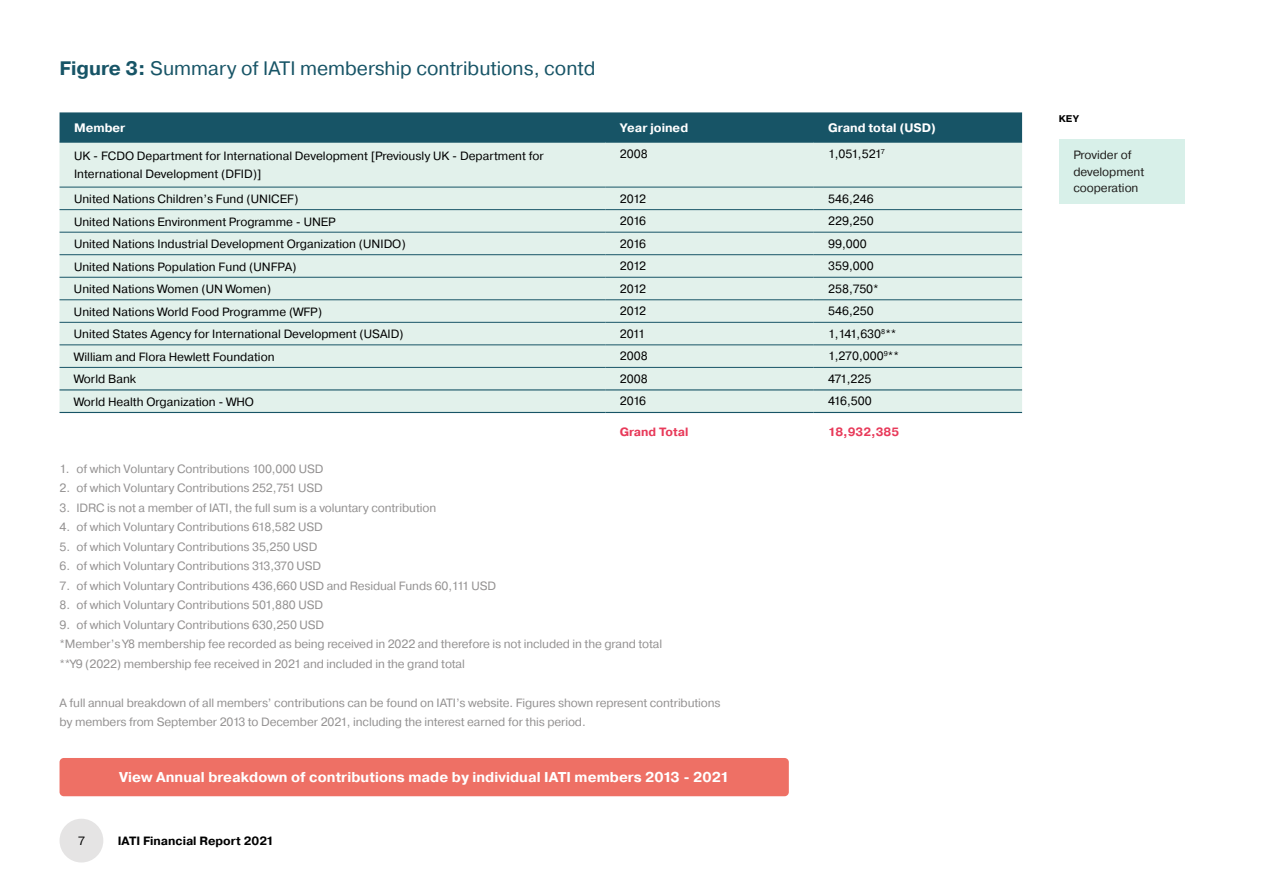
<style>
.page{position:relative;width:1263px;height:893px;background:#fff}
.page>*{position:absolute;margin:0;border:0;box-sizing:border-box;transform-origin:0 0}
.t1{font:19.5px "Pragmatica";color:#175466}
.t2{font:700 14.25px "Pragmatica";letter-spacing:.005em;color:#fff}
.t3{font:700 12.3px "Pragmatica";color:#fff}
.t4{font:12px/19.5px "Pragmatica";letter-spacing:-.01em;color:#949292}
.t5{font:12px/18px "Pragmatica";color:#000}
.t6{font:12px/16.5px "Pragmatica";letter-spacing:-.005em;color:#201f1d}
.t7{font:700 12px "Pragmatica";color:#000}
.t8{font:700 12px "Pragmatica";color:#e83a5a}
.t9{font:700 9.75px "Pragmatica";color:#000}
.s1{font-weight:700}
</style>
<div class="page">
<div style="left:60px;top:819px;width:43px;height:43px;background:#e5e4e4;border-radius:50%"></div>
<div style="left:60px;top:112px;width:962px;height:30px;background:#175466"></div>
<div style="left:60px;top:143px;width:962px;height:269px;background:#e2f1eb"></div>
<hr style="left:60px;top:142px;width:545px;height:1px;background:#175466">
<hr style="left:605px;top:142px;width:209px;height:1px;background:#175466">
<hr style="left:814px;top:142px;width:208px;height:1px;background:#175466">
<hr style="left:60px;top:187px;width:545px;height:1px;background:#175466">
<hr style="left:605px;top:187px;width:209px;height:1px;background:#175466">
<hr style="left:814px;top:187px;width:208px;height:1px;background:#175466">
<hr style="left:60px;top:209px;width:545px;height:1px;background:#175466">
<hr style="left:605px;top:209px;width:209px;height:1px;background:#175466">
<hr style="left:814px;top:209px;width:208px;height:1px;background:#175466">
<hr style="left:60px;top:232px;width:545px;height:1px;background:#175466">
<hr style="left:605px;top:232px;width:209px;height:1px;background:#175466">
<hr style="left:814px;top:232px;width:208px;height:1px;background:#175466">
<hr style="left:60px;top:254px;width:545px;height:1px;background:#175466">
<hr style="left:605px;top:254px;width:209px;height:1px;background:#175466">
<hr style="left:814px;top:254px;width:208px;height:1px;background:#175466">
<hr style="left:60px;top:277px;width:545px;height:1px;background:#175466">
<hr style="left:605px;top:277px;width:209px;height:1px;background:#175466">
<hr style="left:814px;top:277px;width:208px;height:1px;background:#175466">
<hr style="left:60px;top:300px;width:545px;height:1px;background:#175466">
<hr style="left:605px;top:300px;width:209px;height:1px;background:#175466">
<hr style="left:814px;top:300px;width:208px;height:1px;background:#175466">
<hr style="left:60px;top:322px;width:545px;height:1px;background:#175466">
<hr style="left:605px;top:322px;width:209px;height:1px;background:#175466">
<hr style="left:814px;top:322px;width:208px;height:1px;background:#175466">
<hr style="left:60px;top:345px;width:545px;height:1px;background:#175466">
<hr style="left:605px;top:345px;width:209px;height:1px;background:#175466">
<hr style="left:814px;top:345px;width:208px;height:1px;background:#175466">
<hr style="left:60px;top:367px;width:545px;height:1px;background:#175466">
<hr style="left:605px;top:367px;width:209px;height:1px;background:#175466">
<hr style="left:814px;top:367px;width:208px;height:1px;background:#175466">
<hr style="left:60px;top:389px;width:545px;height:1px;background:#175466">
<hr style="left:605px;top:389px;width:209px;height:1px;background:#175466">
<hr style="left:814px;top:389px;width:208px;height:1px;background:#175466">
<hr style="left:60px;top:412px;width:545px;height:1px;background:#175466">
<hr style="left:605px;top:412px;width:209px;height:1px;background:#175466">
<hr style="left:814px;top:412px;width:208px;height:1px;background:#175466">
<div style="left:1059px;top:139px;width:126px;height:64px;background:#d8f0e9"></div>
<div style="left:60px;top:758px;width:729px;height:38px;background:#ee7065;border-radius:4px"></div>
<h1 class="t1" style="left:60px;top:56px;width:537px"><span class="s1">Figure 3:</span> Summary of IATI membership contributions, contd</h1>
<p class="t3" style="left:74px;top:120px;width:53px">Member</p>
<p class="t3" style="left:620px;top:120px;width:70px">Year joined</p>
<p class="t3" style="left:828px;top:120px;width:109px">Grand total (USD)</p>
<p class="t5" style="left:74px;top:147px;width:471px">UK - FCDO Department for International Development [Previously UK - Department for<br>International Development (DFID)]</p>
<p class="t5" style="left:620px;top:145px;width:29px">2008</p>
<p class="t5" style="left:828px;top:145px;width:58px">1,051,521<sup>7</sup></p>
<p class="t5" style="left:74px;top:190px;width:226px">United Nations Children’s Fund (UNICEF)</p>
<p class="t5" style="left:620px;top:190px;width:28px">2012</p>
<p class="t5" style="left:828px;top:190px;width:47px">546,246</p>
<p class="t5" style="left:74px;top:213px;width:263px">United Nations Environment Programme - UNEP</p>
<p class="t5" style="left:620px;top:212px;width:28px">2016</p>
<p class="t5" style="left:828px;top:212px;width:47px">229,250</p>
<p class="t5" style="left:74px;top:235px;width:333px">United Nations Industrial Development Organization (UNIDO)</p>
<p class="t5" style="left:620px;top:235px;width:28px">2016</p>
<p class="t5" style="left:828px;top:235px;width:40px">99,000</p>
<p class="t5" style="left:74px;top:258px;width:224px">United Nations Population Fund (UNFPA)</p>
<p class="t5" style="left:620px;top:257px;width:28px">2012</p>
<p class="t5" style="left:828px;top:257px;width:47px">359,000</p>
<p class="t5" style="left:74px;top:280px;width:199px">United Nations Women (UN Women)</p>
<p class="t5" style="left:620px;top:280px;width:28px">2012</p>
<p class="t5" style="left:828px;top:280px;width:52px">258,750*</p>
<p class="t5" style="left:74px;top:303px;width:250px">United Nations World Food Programme (WFP)</p>
<p class="t5" style="left:620px;top:302px;width:28px">2012</p>
<p class="t5" style="left:828px;top:302px;width:47px">546,250</p>
<p class="t5" style="left:74px;top:325px;width:331px">United States Agency for International Development (USAID)</p>
<p class="t5" style="left:620px;top:325px;width:27px">2011</p>
<p class="t5" style="left:828px;top:325px;width:70px">1,141,630<sup>8</sup>**</p>
<p class="t5" style="left:74px;top:348px;width:202px">William and Flora Hewlett Foundation</p>
<p class="t5" style="left:620px;top:347px;width:29px">2008</p>
<p class="t5" style="left:828px;top:347px;width:72px">1,270,000<sup>9</sup>**</p>
<p class="t5" style="left:74px;top:370px;width:64px">World Bank</p>
<p class="t5" style="left:620px;top:370px;width:29px">2008</p>
<p class="t5" style="left:828px;top:370px;width:45px">471,225</p>
<p class="t5" style="left:74px;top:393px;width:181px">World Health Organization - WHO</p>
<p class="t5" style="left:620px;top:392px;width:28px">2016</p>
<p class="t5" style="left:828px;top:392px;width:45px">416,500</p>
<p class="t8" style="left:620px;top:424px;width:70px">Grand Total</p>
<p class="t8" style="left:828px;top:424px;width:72px">18,932,385</p>
<p class="t4" style="left:60px;top:459px;width:265px">1. of which Voluntary Contributions 100,000 USD</p>
<p class="t4" style="left:60px;top:479px;width:265px">2. of which Voluntary Contributions 252,751 USD</p>
<p class="t4" style="left:60px;top:498px;width:378px">3. IDRC is not a member of IATI, the full sum is a voluntary contribution</p>
<p class="t4" style="left:60px;top:518px;width:265px">4. of which Voluntary Contributions 618,582 USD</p>
<p class="t4" style="left:60px;top:537px;width:259px">5. of which Voluntary Contributions 35,250 USD</p>
<p class="t4" style="left:60px;top:557px;width:263px">6. of which Voluntary Contributions 313,370 USD</p>
<p class="t4" style="left:60px;top:576px;width:438px">7. of which Voluntary Contributions 436,660 USD and Residual Funds 60,111 USD</p>
<p class="t4" style="left:60px;top:596px;width:265px">8. of which Voluntary Contributions 501,880 USD</p>
<p class="t4" style="left:60px;top:615px;width:604px">9. of which Voluntary Contributions 630,250 USD<br>*Member’s Y8 membership fee recorded as being received in 2022 and therefore is not included in the grand total **Y9 (2022) membership fee received in 2021 and included in the grand total</p>
<p class="t4" style="left:60px;top:693px;width:662px">A full annual breakdown of all members’ contributions can be found on IATI’s website. Figures shown represent contributions by members from September 2013 to December 2021, including the interest earned for this period.</p>
<p class="t2" style="left:119px;top:768px;width:612px">View Annual breakdown of contributions made by individual IATI members 2013 - 2021</p>
<p class="t5" style="left:78px;top:832px;width:8px">7</p>
<p class="t7" style="left:118px;top:833px;width:158px">IATI Financial Report 2021</p>
<p class="t9" style="left:1059px;top:112px;width:22px">KEY</p>
<p class="t6" style="left:1073px;top:147px;width:72px">Provider of development cooperation</p>
</div>
